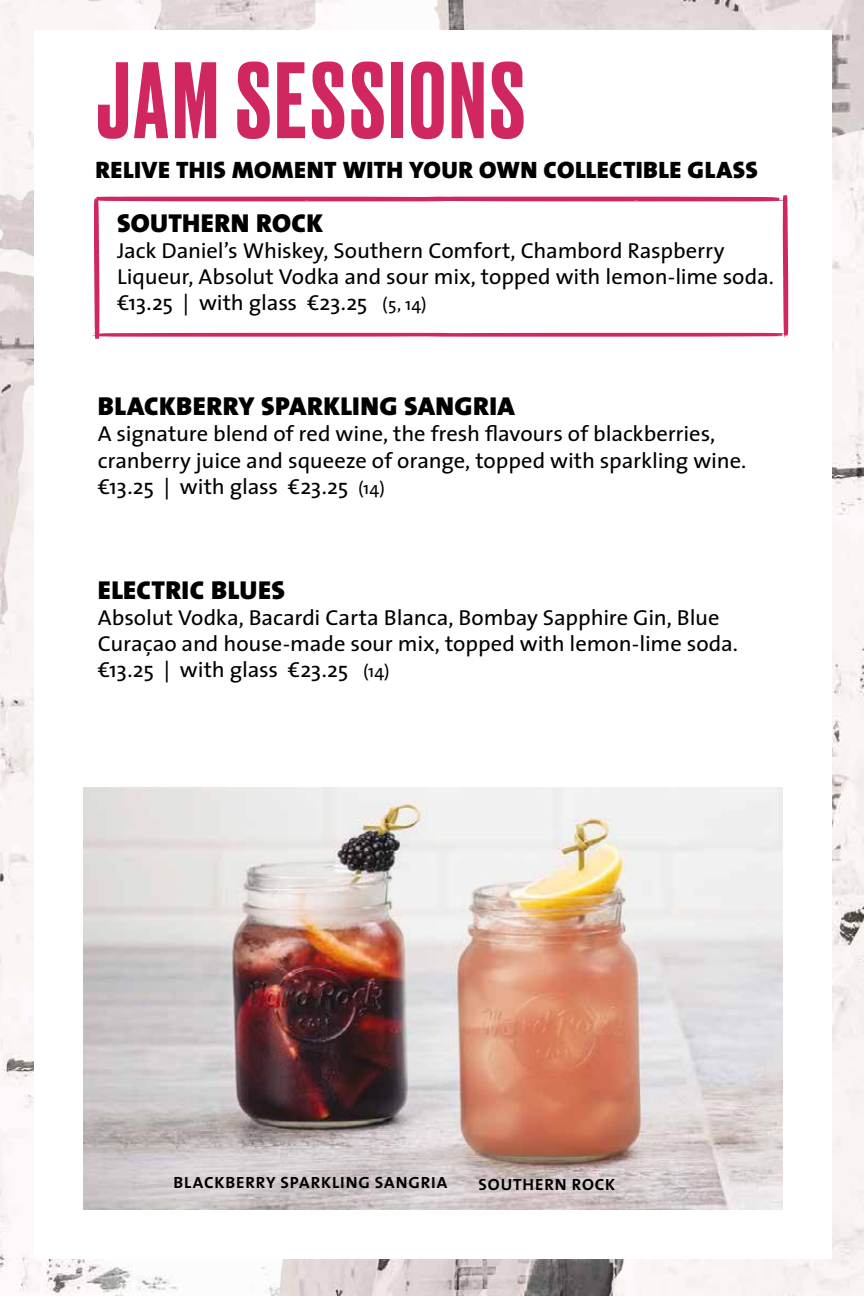
<style>
.page{position:relative;width:864px;height:1296px;background:#fff}
.page>*{position:absolute;margin:0;border:0;box-sizing:border-box;transform-origin:0 0}
.t1{font:500 102px "Druk";letter-spacing:.035em;color:#d02760;scale:1.04 1}
.t2{font:26.1px "The Sans Black Caps";letter-spacing:.015em;color:#000;scale:1.04 1}
.t3{font:23.85px "The Sans Black Caps";letter-spacing:.015em;color:#000;scale:1.04 1}
.t4{font:21.75px/26.1px "The Sans";letter-spacing:-.005em;color:#000;scale:1.04 1}
.t5{font:16.35px "The Sans Bold Caps";letter-spacing:.05em;color:#000;scale:1.04 1}
.s1{font-size:17.4px}
</style>
<div class="page">
<img style="left:0;top:168px;width:864px;height:1128px">
<img style="left:434px;top:0;width:430px;height:168px">
<img style="left:207px;top:1259px;width:578px;height:37px">
<img style="left:0;top:0;width:339px;height:668px">
<div style="left:35px;top:30px;width:797px;height:1229px;background:#fff"></div>
<svg style="left:91px;top:195px;width:698px;height:144px"></svg>
<img style="left:84px;top:787px;width:699px;height:422px">
<svg style="left:0;top:1288px;width:4px;height:8px"></svg>
<h1 class="t1" style="left:96px;top:31px;width:414px">JAM SESSIONS</h1>
<p class="t3" style="left:96px;top:149px;width:638px">RELIVE THIS MOMENT WITH YOUR OWN COLLECTIBLE GLASS</p>
<p class="t2" style="left:117px;top:201px;width:200px">SOUTHERN ROCK</p>
<p class="t4" style="left:117px;top:237px;width:633px">Jack Daniel’s Whiskey, Southern Comfort, Chambord Raspberry<br>Liqueur, Absolut Vodka and sour mix, topped with lemon-lime soda. €13.25 | with glass €23.25 <span class="s1">(5, 14)</span></p>
<p class="t2" style="left:98px;top:384px;width:403px">BLACKBERRY SPARKLING SANGRIA</p>
<p class="t4" style="left:98px;top:420px;width:625px">A signature blend of red wine, the fresh flavours of blackberries, cranberry juice and squeeze of orange, topped with sparkling wine. €13.25 | with glass €23.25 <span class="s1">(14)</span></p>
<p class="t2" style="left:98px;top:568px;width:182px">ELECTRIC BLUES</p>
<p class="t4" style="left:98px;top:604px;width:617px">Absolut Vodka, Bacardi Carta Blanca, Bombay Sapphire Gin, Blue<br>Curaçao and house-made sour mix, topped with lemon-lime soda. €13.25 | with glass €23.25 <span class="s1">(14)</span></p>
<p class="t5" style="left:174px;top:1169px;width:265px">BLACKBERRY SPARKLING SANGRIA</p>
<p class="t5" style="left:479px;top:1170px;width:133px">SOUTHERN ROCK</p>
</div>
